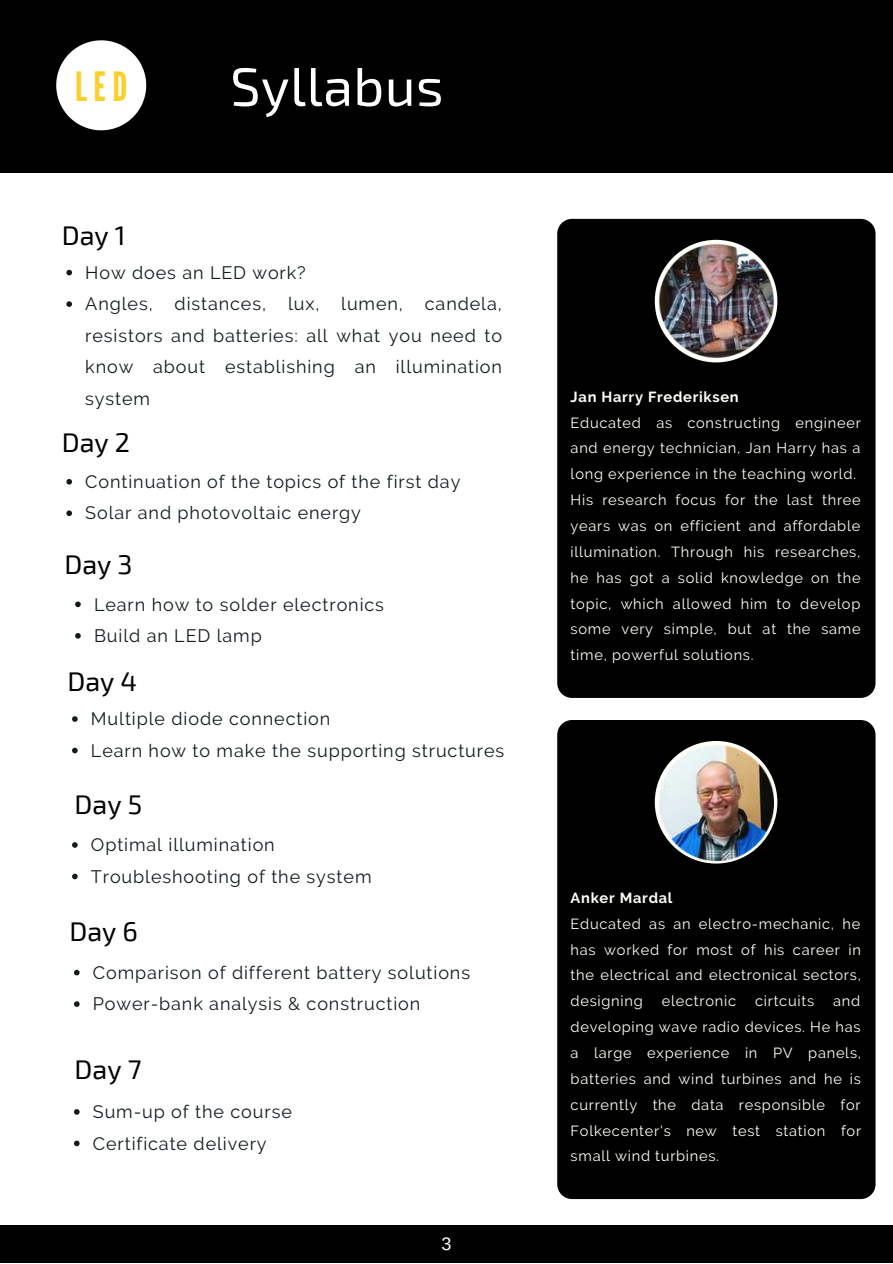
<style>
.page{position:relative;width:893px;height:1264px;background:#fff}
.page>*{position:absolute;margin:0;border:0;box-sizing:border-box;transform-origin:0 0}
.t1{font:54px "Exo 2";letter-spacing:.01em;color:#fff}
.t2{font:40.35px "League Gothic";color:#fad02c}
.t3{font:27px "Exo 2";color:#000}
.t4{font:18px/31.5px "Raleway";letter-spacing:.05em;color:#111b1e}
.t5{font:18px "Arimo";color:#fff}
.t6{font:14.55px/25.8px "Raleway";letter-spacing:.05em;color:#fffff9;text-align:justify}
.t7{font:700 14.55px "Raleway";letter-spacing:.05em;color:#fffff9}
</style>
<div class="page">
<div style="left:0;top:0;width:892px;height:172px;background:#000"></div>
<svg style="left:56px;top:40px;width:90px;height:90px"></svg>
<svg style="left:66px;top:270px;width:6px;height:5px"></svg>
<svg style="left:66px;top:301px;width:6px;height:6px"></svg>
<div style="left:0;top:1224px;width:892px;height:38px;background:#000"></div>
<svg style="left:75px;top:601px;width:6px;height:6px"></svg>
<svg style="left:75px;top:633px;width:6px;height:5px"></svg>
<svg style="left:72px;top:716px;width:6px;height:5px"></svg>
<svg style="left:72px;top:747px;width:6px;height:6px"></svg>
<div style="left:557px;top:219px;width:318px;height:479px;background:#000;border-radius:15px"></div>
<img style="left:655px;top:240px;width:122px;height:121px">
<svg style="left:66px;top:479px;width:6px;height:5px"></svg>
<svg style="left:66px;top:510px;width:6px;height:6px"></svg>
<svg style="left:72px;top:842px;width:6px;height:5px"></svg>
<svg style="left:72px;top:873px;width:6px;height:6px"></svg>
<svg style="left:74px;top:969px;width:6px;height:6px"></svg>
<svg style="left:74px;top:1001px;width:6px;height:5px"></svg>
<svg style="left:74px;top:1109px;width:6px;height:5px"></svg>
<svg style="left:74px;top:1140px;width:6px;height:6px"></svg>
<div style="left:557px;top:720px;width:318px;height:478px;background:#000;border-radius:15px"></div>
<svg style="left:654px;top:741px;width:123px;height:122px"></svg>
<img style="left:659px;top:745px;width:114px;height:115px">
<h2 class="t2" style="left:75px;top:63px;width:54px">LED</h2>
<h3 class="t3" style="left:62px;top:218px;width:65px">Day 1</h3>
<h1 class="t1" style="left:230px;top:52px;width:215px">Syllabus</h1>
<p class="t4" style="left:85px;top:257px;width:418px">How does an LED work?<br>Angles, distances, lux, lumen, candela, resistors and batteries: all what you need to know about establishing an illumination system</p>
<h3 class="t3" style="left:62px;top:425px;width:70px">Day 2</h3>
<p class="t4" style="left:85px;top:466px;width:376px">Continuation of the topics of the first day<br>Solar and photovoltaic energy</p>
<h3 class="t3" style="left:64px;top:547px;width:70px">Day 3</h3>
<p class="t4" style="left:94px;top:588px;width:291px">Learn how to solder electronics<br>Build an LED lamp</p>
<h3 class="t3" style="left:68px;top:663px;width:71px">Day 4</h3>
<p class="t4" style="left:91px;top:703px;width:415px">Multiple diode connection<br>Learn how to make the supporting structures</p>
<h3 class="t3" style="left:75px;top:787px;width:69px">Day 5</h3>
<p class="t4" style="left:91px;top:829px;width:282px">Optimal illumination<br>Troubleshooting of the system</p>
<h3 class="t3" style="left:69px;top:914px;width:70px">Day 6</h3>
<p class="t4" style="left:93px;top:956px;width:378px">Comparison of different battery solutions<br>Power-bank analysis &amp; construction</p>
<h3 class="t3" style="left:75px;top:1052px;width:68px">Day 7</h3>
<p class="t4" style="left:93px;top:1095px;width:200px">Sum-up of the course<br>Certificate delivery</p>
<p class="t5" style="left:441px;top:1233px;width:11px">3</p>
<p class="t7" style="left:570px;top:388px;width:169px">Jan Harry Frederiksen</p>
<p class="t6" style="left:570px;top:409px;width:292px;text-align:left">Educated as constructing engineer and energy technician, Jan Harry has a long experience in the teaching world.<br>His research focus for the last three years was on efficient and affordable illumination. Through his researches, he has got a solid knowledge on the topic, which allowed him to develop some very simple, but at the same time, powerful solutions.</p>
<p class="t7" style="left:570px;top:889px;width:103px">Anker Mardal</p>
<p class="t6" style="left:570px;top:910px;width:292px">Educated as an electro-mechanic, he has worked for most of his career in the electrical and electronical sectors, designing</p>
<p class="t6" style="left:570px;top:988px;width:292px;text-indent:262px">and developing wave radio devices. He has a large experience in PV panels, batteries and wind turbines and he is currently the data responsible for Folkecenter's new test station for small wind turbines.</p>
<p class="t6" style="left:661px;top:988px;width:76px">electronic</p>
<p class="t6" style="left:755px;top:988px;width:60px">cirtcuits</p>
</div>
